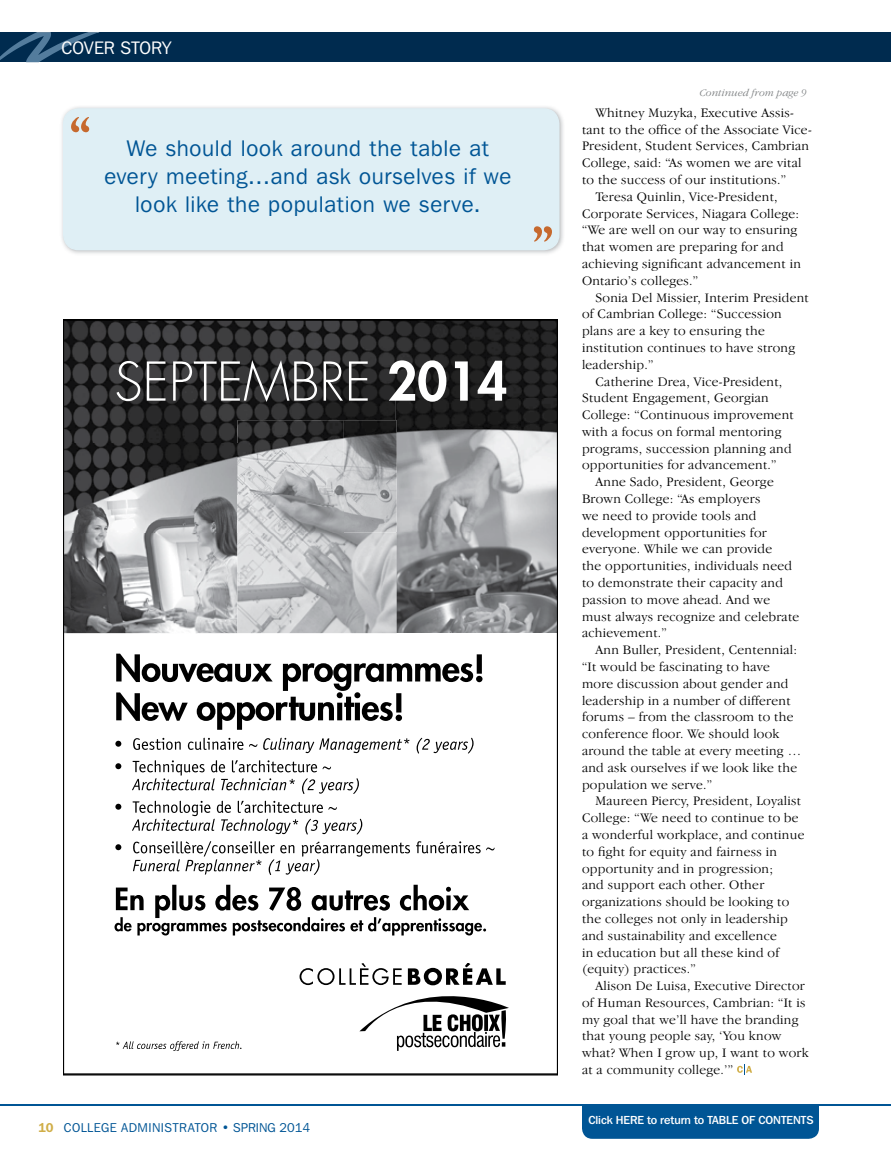
<style>
.page{position:relative;width:891px;height:1161px;background:#fff}
.page>*{position:absolute;margin:0;border:0;box-sizing:border-box;transform-origin:0 0}
.t1{font:22.5px/27.8px "Franklin Gothic IT Cby BT";letter-spacing:.03em;color:#005595;text-align:center}
.t2{font:18px "Franklin Gothic IT Cby BT";letter-spacing:.005em;color:#fff}
.t3{font:300 13.5px "Garamond IT Cby BT";letter-spacing:.02em;color:#000}
.t4{font:12.75px "Franklin Gothic IT Cby BT";letter-spacing:.03em;color:#005595}
.t5{font:500 11.7px "Franklin Gothic IT Cby BT";letter-spacing:-.005em;color:#fff}
.t6{font:italic 300 10.5px "Garamond IT Cby BT";letter-spacing:.01em;color:#7f8284}
.s1{font-weight:600;color:#d0ae48}
.s2{font-style:inherit}
</style>
<div class="page">
<hr style="left:0;top:1104px;width:891px;height:1px;background:#005595">
<div style="left:582px;top:1105px;width:237px;height:34px;background:#005595"></div>
<div style="left:0;top:32px;width:891px;height:30px;background:#002b4f"></div>
<svg style="left:0;top:32px;width:100px;height:31px"></svg>
<svg style="left:737px;top:1064px;width:15px;height:10px"></svg>
<img style="left:62px;top:107px;width:501px;height:147px">
<div style="left:63px;top:108px;width:497px;height:142px;background:#dfeff5"></div>
<svg style="left:71px;top:117px;width:18px;height:15px"></svg>
<svg style="left:534px;top:226px;width:18px;height:16px"></svg>
<svg style="left:63px;top:320px;width:495px;height:756px"></svg>
<h2 class="t2" style="left:62px;top:36px;width:111px">COVER STORY</h2>
<h1 class="t1" style="left:104px;top:134px;width:408px">We should look around the table at every meeting…and ask ourselves if we look like the population we serve.</h1>
<p class="t4" style="left:38px;top:1119px;width:273px"><span class="s1">10</span> COLLEGE ADMINISTRATOR • SPRING <span class="s2">2014</span></p>
<p class="t6" style="left:700px;top:86px;width:109px">Continued from page 9</p>
<p class="t3" style="left:596px;top:105px;width:200px">Whitney Muzyka, Executive Assis-</p>
<p class="t3" style="left:582px;top:121px;width:231px">tant to the office of the Associate Vice-</p>
<p class="t3" style="left:582px;top:138px;width:229px">President, Student Services, Cambrian</p>
<p class="t3" style="left:582px;top:155px;width:221px">College, said: “As women we are vital</p>
<p class="t3" style="left:582px;top:172px;width:206px">to the success of our institutions.”</p>
<p class="t3" style="left:596px;top:189px;width:184px">Teresa Quinlin, Vice-President,</p>
<p class="t3" style="left:582px;top:205px;width:219px">Corporate Services, Niagara College:</p>
<p class="t3" style="left:582px;top:222px;width:217px">“We are well on our way to ensuring</p>
<p class="t3" style="left:582px;top:239px;width:203px">that women are preparing for and</p>
<p class="t3" style="left:582px;top:256px;width:220px">achieving significant advancement in</p>
<p class="t3" style="left:582px;top:272px;width:118px">Ontario’s colleges.”</p>
<p class="t3" style="left:596px;top:289px;width:215px">Sonia Del Missier, Interim President</p>
<p class="t3" style="left:582px;top:306px;width:201px">of Cambrian College: “Succession</p>
<p class="t3" style="left:582px;top:323px;width:184px">plans are a key to ensuring the</p>
<p class="t3" style="left:582px;top:340px;width:215px">institution continues to have strong</p>
<p class="t3" style="left:582px;top:356px;width:73px">leadership.”</p>
<p class="t3" style="left:596px;top:373px;width:188px">Catherine Drea, Vice-President,</p>
<p class="t3" style="left:582px;top:390px;width:188px">Student Engagement, Georgian</p>
<p class="t3" style="left:582px;top:407px;width:213px">College: “Continuous improvement</p>
<p class="t3" style="left:582px;top:424px;width:201px">with a focus on formal mentoring</p>
<p class="t3" style="left:582px;top:440px;width:211px">programs, succession planning and</p>
<p class="t3" style="left:582px;top:457px;width:196px">opportunities for advancement.”</p>
<p class="t3" style="left:596px;top:474px;width:180px">Anne Sado, President, George</p>
<p class="t3" style="left:582px;top:491px;width:180px">Brown College: “As employers</p>
<p class="t3" style="left:582px;top:508px;width:176px">we need to provide tools and</p>
<p class="t3" style="left:582px;top:524px;width:186px">development opportunities for</p>
<p class="t3" style="left:582px;top:541px;width:192px">everyone. While we can provide</p>
<p class="t3" style="left:582px;top:558px;width:212px">the opportunities, individuals need</p>
<p class="t3" style="left:582px;top:575px;width:203px">to demonstrate their capacity and</p>
<p class="t3" style="left:582px;top:592px;width:190px">passion to move ahead. And we</p>
<p class="t3" style="left:582px;top:608px;width:219px">must always recognize and celebrate</p>
<p class="t3" style="left:582px;top:625px;width:86px">achievement.”</p>
<p class="t3" style="left:596px;top:642px;width:203px">Ann Buller, President, Centennial:</p>
<p class="t3" style="left:582px;top:659px;width:190px">“It would be fascinating to have</p>
<p class="t3" style="left:582px;top:676px;width:208px">more discussion about gender and</p>
<p class="t3" style="left:582px;top:692px;width:210px">leadership in a number of different</p>
<p class="t3" style="left:582px;top:709px;width:213px">forums – from the classroom to the</p>
<p class="t3" style="left:582px;top:726px;width:199px">conference floor. We should look</p>
<p class="t3" style="left:582px;top:743px;width:221px">around the table at every meeting …</p>
<p class="t3" style="left:582px;top:760px;width:217px">and ask ourselves if we look like the</p>
<p class="t3" style="left:582px;top:776px;width:132px">population we serve.”</p>
<p class="t3" style="left:596px;top:793px;width:207px">Maureen Piercy, President, Loyalist</p>
<p class="t3" style="left:582px;top:810px;width:218px">College: “We need to continue to be</p>
<p class="t3" style="left:582px;top:827px;width:224px">a wonderful workplace, and continue</p>
<p class="t3" style="left:582px;top:843px;width:197px">to fight for equity and fairness in</p>
<p class="t3" style="left:582px;top:860px;width:193px">opportunity and in progression;</p>
<p class="t3" style="left:582px;top:877px;width:184px">and support each other. Other</p>
<p class="t3" style="left:582px;top:894px;width:209px">organizations should be looking to</p>
<p class="t3" style="left:582px;top:911px;width:207px">the colleges not only in leadership</p>
<p class="t3" style="left:582px;top:927px;width:196px">and sustainability and excellence</p>
<p class="t3" style="left:582px;top:944px;width:199px">in education but all these kind of</p>
<p class="t3" style="left:582px;top:961px;width:115px">(equity) practices.”</p>
<p class="t3" style="left:596px;top:978px;width:211px">Alison De Luisa, Executive Director</p>
<p class="t3" style="left:582px;top:995px;width:225px">of Human Resources, Cambrian: “It is</p>
<p class="t3" style="left:582px;top:1011px;width:218px">my goal that we’ll have the branding</p>
<p class="t3" style="left:582px;top:1028px;width:201px">that young people say, ‘You know</p>
<p class="t3" style="left:582px;top:1045px;width:228px">what? When I grow up, I want to work</p>
<p class="t3" style="left:582px;top:1062px;width:153px">at a community college.’”</p>
<p class="t5" style="left:588px;top:1112px;width:227px">Click HERE to return to TABLE OF CONTENTS</p>
</div>
